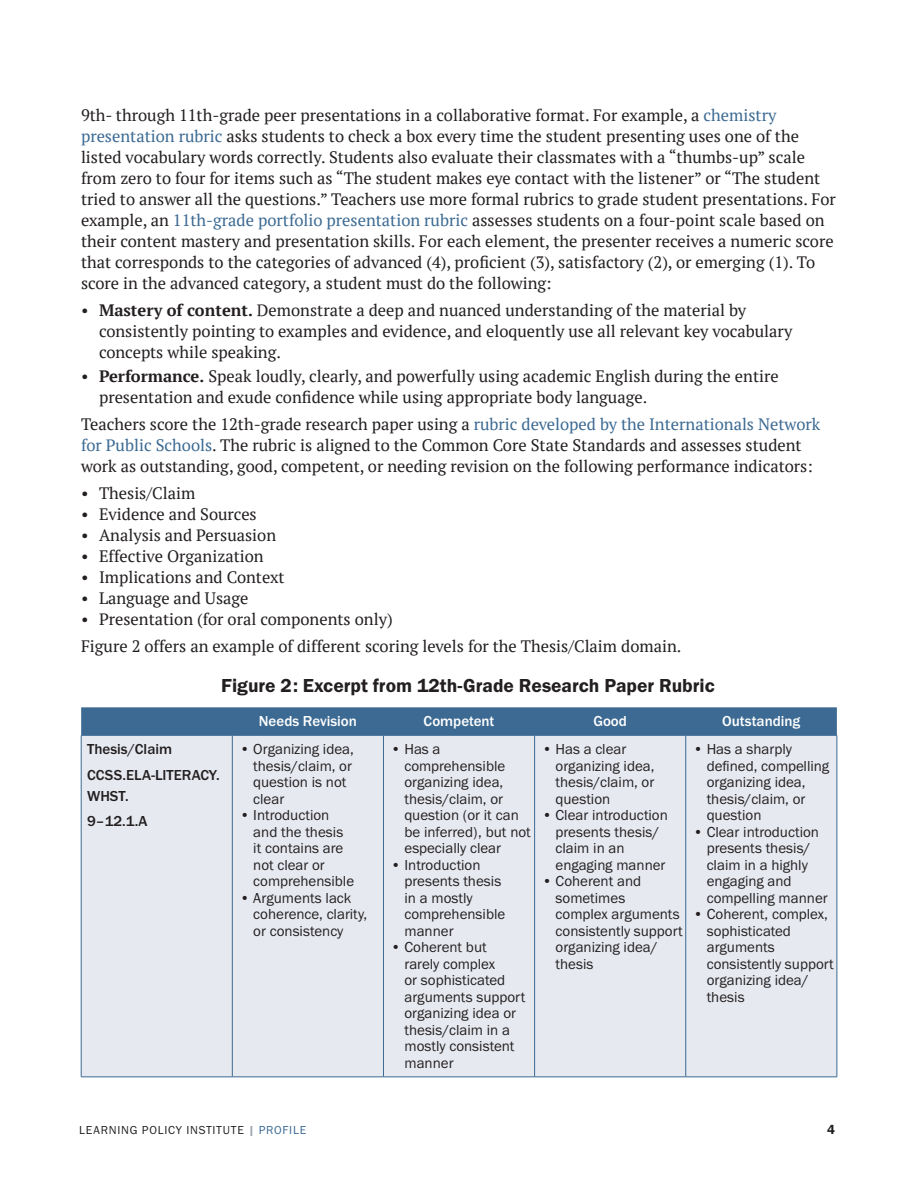
<style>
.page{position:relative;width:918px;height:1188px;background:#fff}
.page>*{position:absolute;margin:0;border:0;box-sizing:border-box;transform-origin:0 0}
.Table__Title{font:19.5px "Franklin Gothic URW Dem";color:#231f20}
.Text{font:16.5px/21px "PT Serif";color:#231f20}
.t1{font:15px/16.5px "Franklin Gothic URW Boo";color:#231f20}
.table_medium_specifi{font:500 15px/21px "Franklin Gothic URW";color:#231f20}
.Table__Description{font:500 15px "Franklin Gothic URW";color:#fff}
.t2{font:13.5px "Franklin Gothic URW Dem";color:#231f20}
.t3{font:12px "Franklin Gothic URW Boo";letter-spacing:.06em;color:#231f20}
.s1{color:#3c6a93}
.s2{font-weight:700}
.s3{font-family:"Franklin Gothic URW Hea";color:#97a3ae}
</style>
<div class="page">
<div style="left:81px;top:707px;width:756px;height:28px;background:#3c6a93"></div>
<div style="left:82px;top:736px;width:755px;height:341px;background:#e6e9f0"></div>
<hr style="left:81px;top:735px;width:151px;height:1px;background:#3c6a93">
<hr style="left:81px;top:736px;width:1px;height:341px;background:#3c6a93">
<hr style="left:232px;top:735px;width:151px;height:1px;background:#3c6a93">
<hr style="left:232px;top:736px;width:1px;height:341px;background:#3c6a93">
<hr style="left:383px;top:735px;width:152px;height:1px;background:#3c6a93">
<hr style="left:383px;top:736px;width:1px;height:341px;background:#3c6a93">
<hr style="left:535px;top:735px;width:151px;height:1px;background:#3c6a93">
<hr style="left:534px;top:736px;width:1px;height:341px;background:#3c6a93">
<hr style="left:686px;top:735px;width:151px;height:1px;background:#3c6a93">
<hr style="left:685px;top:736px;width:1px;height:341px;background:#3c6a93">
<hr style="left:837px;top:736px;width:1px;height:341px;background:#3c6a93">
<hr style="left:81px;top:1077px;width:151px;height:1px;background:#3c6a93">
<hr style="left:232px;top:1077px;width:151px;height:1px;background:#3c6a93">
<hr style="left:383px;top:1077px;width:152px;height:1px;background:#3c6a93">
<hr style="left:535px;top:1077px;width:151px;height:1px;background:#3c6a93">
<hr style="left:686px;top:1077px;width:151px;height:1px;background:#3c6a93">
<p class="Text" style="left:81px;top:104px;width:756px">9th- through 11th-grade peer presentations in a collaborative format. For example, a <span class="s1">chemistry presentation rubric</span> asks students to check a box every time the student presenting uses one of the listed vocabulary words correctly. Students also evaluate their classmates with a “thumbs-up” scale from zero to four for items such as “The student makes eye contact with the listener” or “The student tried to answer all the questions.” Teachers use more formal rubrics to grade student presentations. For example, an <span class="s1">11th-grade portfolio presentation rubric</span> assesses students on a four-point scale based on their content mastery and presentation skills. For each element, the presenter receives a numeric score that corresponds to the categories of advanced (4), proficient (3), satisfactory (2), or emerging (1). To score in the advanced category, a student must do the following:</p>
<p class="Text" style="left:99px;top:299px;width:695px;text-indent:-18px">• <span class="s2">Mastery of content.</span> Demonstrate a deep and nuanced understanding of the material by consistently pointing to examples and evidence, and eloquently use all relevant key vocabulary concepts while speaking.</p>
<p class="Text" style="left:99px;top:365px;width:681px;text-indent:-18px">• <span class="s2">Performance.</span> Speak loudly, clearly, and powerfully using academic English during the entire presentation and exude confidence while using appropriate body language.</p>
<p class="Text" style="left:81px;top:413px;width:741px">Teachers score the 12th-grade research paper using a <span class="s1">rubric developed by the Internationals Network for Public Schools</span>. The rubric is aligned to the Common Core State Standards and assesses student work as outstanding, good, competent, or needing revision on the following performance indicators:</p>
<p class="Text" style="left:81px;top:482px;width:116px">• Thesis/Claim</p>
<p class="Text" style="left:81px;top:503px;width:177px">• Evidence and Sources</p>
<p class="Text" style="left:81px;top:524px;width:197px">• Analysis and Persuasion</p>
<p class="Text" style="left:81px;top:545px;width:184px">• Effective Organization</p>
<p class="Text" style="left:81px;top:566px;width:205px">• Implications and Context</p>
<p class="Text" style="left:81px;top:587px;width:169px">• Language and Usage</p>
<p class="Text" style="left:81px;top:608px;width:313px">• Presentation (for oral components only)</p>
<p class="Text" style="left:81px;top:635px;width:602px">Figure 2 offers an example of different scoring levels for the Thesis/Claim domain.</p>
<p class="Table__Title" style="left:221px;top:674px;width:495px">Figure 2: Excerpt from 12th-Grade Research Paper Rubric</p>
<p class="Table__Description" style="left:259px;top:712px;width:100px">Needs Revision</p>
<p class="Table__Description" style="left:424px;top:712px;width:72px">Competent</p>
<p class="Table__Description" style="left:593px;top:712px;width:35px">Good</p>
<p class="Table__Description" style="left:722px;top:712px;width:80px">Outstanding</p>
<p class="table_medium_specifi" style="left:87px;top:739px;width:86px">Thesis/Claim</p>
<p class="table_medium_specifi" style="left:87px;top:764px;width:134px">CCSS.ELA-LITERACY.<br>WHST.</p>
<p class="table_medium_specifi" style="left:87px;top:811px;width:62px">9–12.1.A</p>
<p class="t1" style="left:253px;top:741px;width:102px;text-indent:-14px">• Organizing idea, thesis/claim, or question is not clear</p>
<p class="t1" style="left:253px;top:807px;width:102px;text-indent:-14px">• Introduction and the thesis it contains are not clear or comprehensible</p>
<p class="t1" style="left:253px;top:889px;width:116px;text-indent:-14px">• Arguments lack coherence, clarity, or consistency</p>
<p class="t1" style="left:404px;top:741px;width:128px;text-indent:-14px">• Has a comprehensible organizing idea, thesis/claim, or question (or it can be inferred), but not especially clear</p>
<p class="t1" style="left:404px;top:856px;width:102px;text-indent:-14px">• Introduction presents thesis in a mostly comprehensible manner</p>
<p class="t1" style="left:404px;top:939px;width:122px;text-indent:-14px">• Coherent but rarely complex<br>or sophisticated arguments support organizing idea or thesis/claim in a mostly consistent manner</p>
<p class="t1" style="left:556px;top:741px;width:100px;text-indent:-14px">• Has a clear organizing idea, thesis/claim, or question</p>
<p class="t1" style="left:556px;top:807px;width:114px;text-indent:-14px">• Clear introduction presents thesis/ claim in an engaging manner</p>
<p class="t1" style="left:556px;top:873px;width:129px;text-indent:-14px">• Coherent and sometimes<br>complex arguments consistently support organizing idea/ thesis</p>
<p class="t1" style="left:707px;top:741px;width:124px;text-indent:-14px">• Has a sharply defined, compelling organizing idea, thesis/claim, or question</p>
<p class="t1" style="left:707px;top:823px;width:123px;text-indent:-14px">• Clear introduction presents thesis/ claim in a highly engaging and compelling manner</p>
<p class="t1" style="left:707px;top:906px;width:129px;text-indent:-14px">• Coherent, complex, sophisticated arguments consistently support organizing idea/ thesis</p>
<p class="t3" style="left:79px;top:1123px;width:229px">LEARNING POLICY INSTITUTE <span class="s3">|</span> <span class="s1">PROFILE</span></p>
<p class="t2" style="left:827px;top:1121px;width:9px">4</p>
</div>
